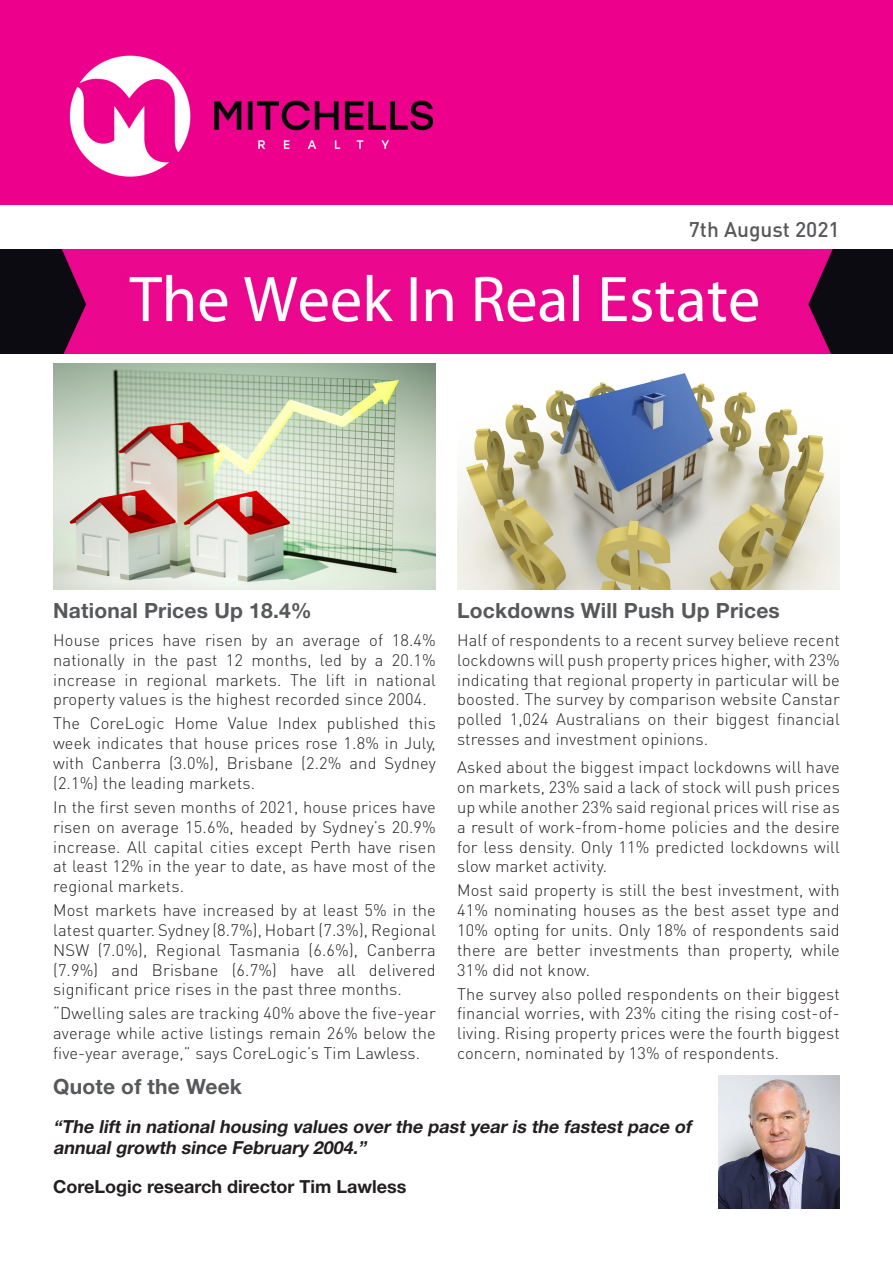
<style>
.page{position:relative;width:893px;height:1263px;background:#fff}
.page>*{position:absolute;margin:0;border:0;box-sizing:border-box;transform-origin:0 0}
.small_sub_header{font:700 21px "Helvetica Neue";letter-spacing:.01em;color:#57585a}
.small_sub_header-2{font:500 21px "DIN Pro";color:#57585a}
.Body_Copy{font:italic 700 18px/21.6px "Helvetica Neue";color:#231f20}
.Body_Copy-2{font:700 18px "Helvetica Neue";color:#231f20}
.Body_Copy-3{font:300 16.5px/19.8px "DIN Pro";letter-spacing:.01em;color:#231f20;text-align:justify}
</style>
<div class="page">
<img style="left:457px;top:373px;width:383px;height:217px">
<img style="left:53px;top:364px;width:383px;height:226px">
<img style="left:719px;top:1075px;width:121px;height:134px">
<div style="left:0;top:0;width:893px;height:204px;background:#ed008c"></div>
<img style="left:69px;top:55px;width:364px;height:122px">
<img style="left:0;top:250px;width:893px;height:103px">
<p class="small_sub_header-2" style="left:689px;top:215px;width:153px">7th August 2021</p>
<p class="small_sub_header" style="left:53px;top:597px;width:260px">National Prices Up 18.4%</p>
<p class="Body_Copy-3" style="left:53px;top:629px;width:384px">House prices have risen by an average of 18.4% nationally in the past 12 months, led by a 20.1% increase in regional markets. The lift in national property values is the highest recorded since 2004.</p>
<p class="Body_Copy-3" style="left:53px;top:713px;width:384px">The CoreLogic Home Value Index published this week indicates that house prices rose 1.8% in July, with Canberra (3.0%), Brisbane (2.2% and Sydney (2.1%) the leading markets.</p>
<p class="Body_Copy-3" style="left:53px;top:796px;width:384px">In the first seven months of 2021, house prices have risen on average 15.6%, headed by Sydney’s 20.9% increase. All capital cities except Perth have risen at least 12% in the year to date, as have most of the regional markets.</p>
<p class="Body_Copy-3" style="left:53px;top:900px;width:384px">Most markets have increased by at least 5% in the latest quarter. Sydney (8.7%), Hobart (7.3%), Regional NSW (7.0%), Regional Tasmania (6.6%), Canberra (7.9%) and Brisbane (6.7%) have all delivered significant price rises in the past three months.</p>
<p class="Body_Copy-3" style="left:53px;top:1003px;width:384px">“Dwelling sales are tracking 40% above the five-year average while active listings remain 26% below the five-year average,” says CoreLogic’s Tim Lawless.</p>
<p class="small_sub_header" style="left:457px;top:597px;width:324px">Lockdowns Will Push Up Prices</p>
<p class="Body_Copy-3" style="left:457px;top:629px;width:384px">Half of respondents to a recent survey believe recent lockdowns will push property prices higher, with 23% indicating that regional property in particular will be boosted. The survey by comparison website Canstar polled 1,024 Australians on their biggest financial stresses and investment opinions.</p>
<p class="Body_Copy-3" style="left:457px;top:757px;width:384px">Asked about the biggest impact lockdowns will have on markets, 23% said a lack of stock will push prices up while another 23% said regional prices will rise as a result of work-from-home policies and the desire for less density. Only 11% predicted lockdowns will slow market activity.</p>
<p class="Body_Copy-3" style="left:457px;top:880px;width:384px">Most said property is still the best investment, with 41% nominating houses as the best asset type and 10% opting for units. Only 18% of respondents said there are better investments than property, while 31% did not know.</p>
<p class="Body_Copy-3" style="left:457px;top:983px;width:384px">The survey also polled respondents on their biggest financial worries, with 23% citing the rising cost-of&shy;living. Rising property prices were the fourth biggest concern, nominated by 13% of respondents.</p>
<p class="small_sub_header" style="left:53px;top:1073px;width:190px">Quote of the Week</p>
<p class="Body_Copy" style="left:53px;top:1115px;width:643px">“The lift in national housing values over the past year is the fastest pace of annual growth since February 2004.”</p>
<p class="Body_Copy-2" style="left:53px;top:1175px;width:355px">CoreLogic research director Tim Lawless</p>
</div>
